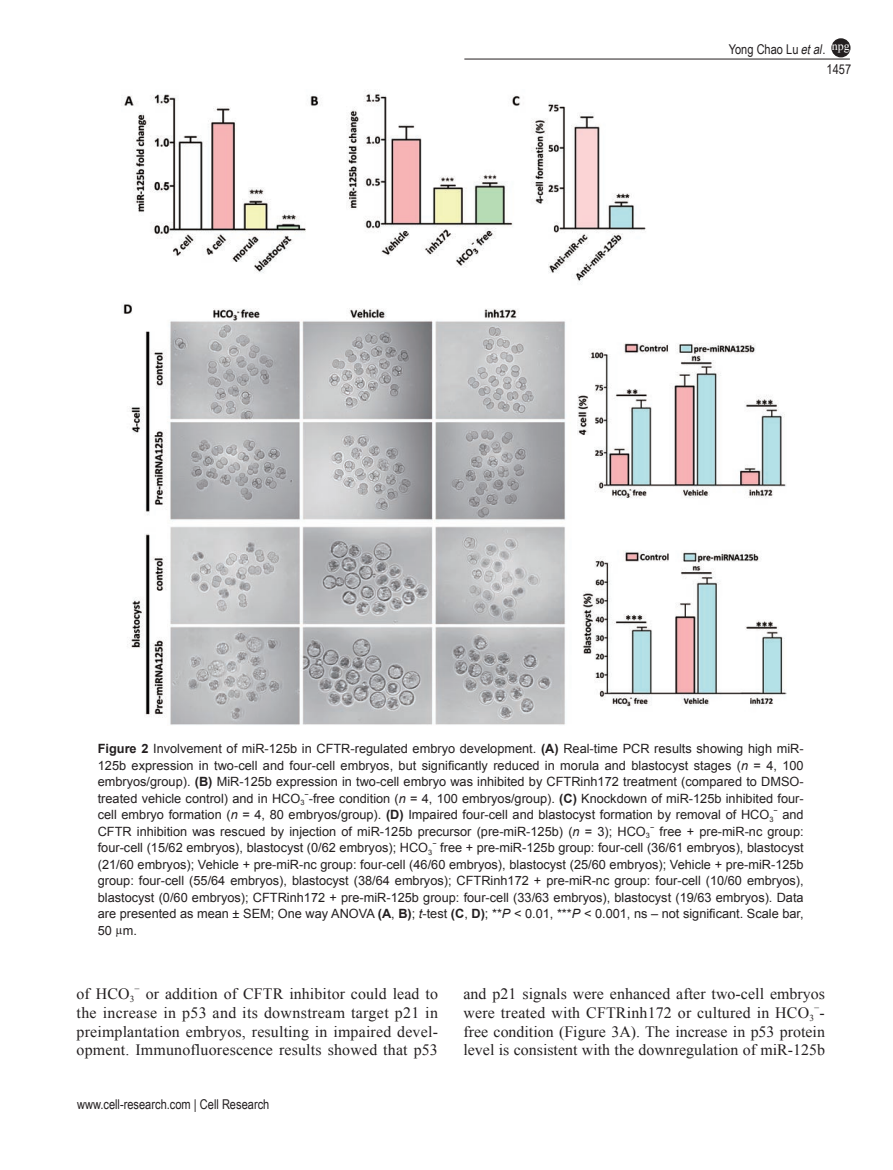
<style>
.page{position:relative;width:893px;height:1170px;background:#fff}
.page>*{position:absolute;margin:0;border:0;box-sizing:border-box;transform-origin:0 0}
.t1{font:15.75px/18.8px "Times New Roman";letter-spacing:.005em;color:#231f20}
.t2{font:13.5px "Arial Narrow";color:#231f20}
.t3{font:12.75px/16.5px "Arial";color:#231f20;text-align:justify}
.t4{font:12px "Times New Roman";color:#fff}
.t5{font:9.15px "Times New Roman";color:#231f20}
.t6{font:7.5px "Arial";color:#231f20}
.s1{font-style:italic}
.s2{font-weight:700}
.s3{font-family:"Times New Roman"}
</style>
<div class="page">
<hr style="left:464px;top:59px;width:386px;height:1px;background:#231f20">
<div style="left:832px;top:39px;width:18px;height:18px;background:#231f20;border-radius:50%"></div>
<div style="left:831px;top:38px;width:19px;height:19px;border:2px solid #231f20;border-radius:50%"></div>
<img style="left:123px;top:93px;width:663px;height:632px">
<p class="t2" style="left:729px;top:40px;width:98px">Yong Chao Lu <span class="s1">etal</span>.</p>
<p class="t4" style="left:832px;top:38px;width:19px">npg</p>
<p class="t2" style="left:826px;top:59px;width:26px">1457</p>
<p class="t3" style="left:98px;top:740px;width:707px"><span class="s2">Figure 2</span> Involvement of miR-125b in CFTR-regulated embryo development. <span class="s2">(A)</span> Real-time PCR results showing high miR-125b expression in two-cell and four-cell embryos, but significantly reduced in morula and blastocyst stages (<span class="s1">n</span> = 4, 100 embryos/group). <span class="s2">(B)</span> MiR-125b expression in two-cell embryo was inhibited by CFTRinh172 treatment (compared to DMSO&shy;treated vehicle control) and in HCO<sub>3</sub> -free condition (<span class="s1">n</span> = 4, 100 embryos/group). <span class="s2">(C)</span> Knockdown of miR-125b inhibited four&shy;cell embryo formation (<span class="s1">n</span> = 4, 80 embryos/group). <span class="s2">(D)</span> Impaired four-cell and blastocyst formation by removal of HCO<sub>3</sub></p>
<p class="t6" style="left:773px;top:805px;width:6px">−</p>
<p class="t3" style="left:782px;top:806px;width:23px">and</p>
<p class="t3" style="left:98px;top:823px;width:554px">CFTR inhibition was rescued by injection of miR-125b precursor (pre-miR-125b) (<span class="s1">n</span> = 3); HCO<sub>3</sub></p>
<p class="t3" style="left:660px;top:823px;width:146px">free + pre-miR-nc group:</p>
<p class="t3" style="left:98px;top:839px;width:336px">four-cell (15/62 embryos), blastocyst (0/62 embryos); HCO<sub>3</sub></p>
<p class="t6" style="left:432px;top:838px;width:6px">−</p>
<p class="t3" style="left:98px;top:839px;width:707px;text-indent:342px">free + pre-miR-125b group: four-cell (36/61 embryos), blastocyst (21/60 embryos); Vehicle + pre-miR-nc group: four-cell (46/60 embryos), blastocyst (25/60 embryos); Vehicle + pre-miR-125b group: four-cell (55/64 embryos), blastocyst (38/64 embryos); CFTRinh172 + pre-miR-nc group: four-cell (10/60 embryos), blastocyst (0/60 embryos); CFTRinh172 + pre-miR-125b group: four-cell (33/63 embryos), blastocyst (19/63 embryos). Data are presented as mean ± SEM; One way ANOVA <span class="s2">(A</span>, <span class="s2">B)</span>; <span class="s1">t</span>-test <span class="s2">(C</span>, <span class="s2">D)</span>; **<span class="s1">P</span> &lt; 0.01, ***<span class="s1">P</span> &lt; 0.001, ns – not significant. Scale bar, 50 <span class="s3">µ</span>m.</p>
<p class="t1" style="left:77px;top:984px;width:363px;text-align:justify;text-indent:69px">or addition of CFTR inhibitor could lead to the increase in p53 and its downstream target p21 in preimplantation embryos, resulting in impaired devel&shy;opment. Immunofluorescence results showed that p53</p>
<p class="t1" style="left:463px;top:984px;width:363px">and p21 signals were enhanced after two-cell embryos were treated with CFTRinh172 or cultured in HCO<sub>3</sub> -</p>
<p class="t1" style="left:77px;top:984px;width:59px">of HCO<sub>3</sub></p>
<p class="t5" style="left:134px;top:982px;width:7px">−</p>
<p class="t5" style="left:814px;top:1001px;width:7px">−</p>
<p class="t1" style="left:463px;top:1021px;width:363px">free condition (Figure 3A). The increase in p53 protein level is consistent with the downregulation of miR-125b</p>
<p class="t2" style="left:77px;top:1094px;width:194px">www.cell-research.com | Cell Research</p>
</div>
